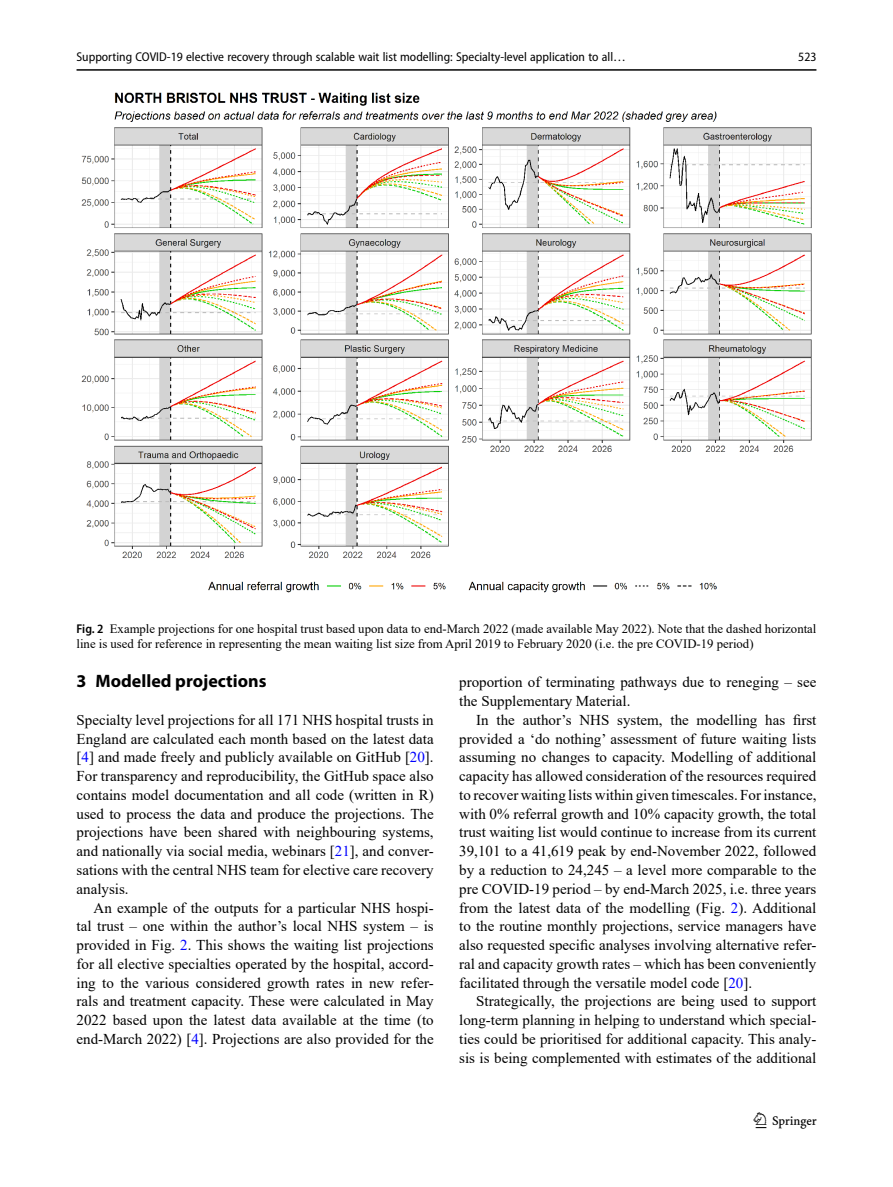
<style>
.page{position:relative;width:893px;height:1187px;background:#fff}
.page>*{position:absolute;margin:0;border:0;box-sizing:border-box;transform-origin:0 0}
.t1{font:22.5px "Springnew";color:#000}
.Head_1{font:700 18px "Myriad Pro";color:#000}
.Body_Text_Indent{font:15px/18.8px "Times New Roman";color:#000;text-align:justify}
.Body_Text{font:15px/18.8px "Times New Roman";color:#000;text-align:justify}
.Figure_Caption{font:12.75px/15px "Times New Roman";color:#000}
.t2{font:semi-condensed 12.75px "Myriad Pro";color:#000}
.s1{font-family:"Myriad Pro";font-weight:600;font-stretch:semi-condensed}
.s2{color:#00f}
</style>
<div class="page">
<hr style="left:77px;top:69px;width:739px;height:2px;background:#000">
<img style="left:81px;top:92px;width:731px;height:501px">
<p class="t2" style="left:77px;top:49px;width:551px">Supporting COVID-19 elective recovery through scalable wait list modelling: Specialty-level application to all…</p>
<p class="t2" style="left:798px;top:49px;width:20px">523</p>
<p class="Figure_Caption" style="left:77px;top:620px;width:741px"><span class="s1">Fig. 2</span> Example projections for one hospital trust based upon data to end-March 2022 (made available May 2022). Note that the dashed horizontal line is used for reference in representing the mean waiting list size from April 2019 to February 2020 (i.e. the pre COVID-19 period)</p>
<p class="Head_1" style="left:77px;top:669px;width:191px">3 Modelled projections</p>
<p class="Body_Text" style="left:77px;top:710px;width:359px">Specialty level projections for all 171 NHS hospital trusts in England are calculated each month based on the latest data [<span class="s2">4</span>] and made freely and publicly available on GitHub [<span class="s2">20</span>].<br>For transparency and reproducibility, the GitHub space also contains model documentation and all code (written in R) used to process the data and produce the projections. The projections have been shared with neighbouring systems, and nationally via social media, webinars [<span class="s2">21</span>], and conver&shy;sations with the central NHS team for elective care recovery analysis.</p>
<p class="Body_Text_Indent" style="left:77px;top:897px;width:359px;text-indent:17px">An example of the outputs for a particular NHS hospi&shy;tal trust – one within the author’s local NHS system – is provided in Fig. <span class="s2">2</span>. This shows the waiting list projections for all elective specialties operated by the hospital, accord&shy;ing to the various considered growth rates in new refer&shy;rals and treatment capacity. These were calculated in May 2022 based upon the latest data available at the time (to end-March 2022) [<span class="s2">4</span>]. Projections are also provided for the</p>
<p class="Body_Text_Indent" style="left:459px;top:672px;width:359px">proportion of terminating pathways due to reneging – see the Supplementary Material.</p>
<p class="Body_Text_Indent" style="left:459px;top:710px;width:359px;text-indent:17px">In the author’s NHS system, the modelling has first provided a ‘do nothing’ assessment of future waiting lists assuming no changes to capacity. Modelling of additional capacity has allowed consideration of the resources required to recover waiting lists within given timescales. For instance, with 0% referral growth and 10% capacity growth, the total trust waiting list would continue to increase from its current 39,101 to a 41,619 peak by end-November 2022, followed by a reduction to 24,245 – a level more comparable to the pre COVID-19 period – by end-March 2025, i.e. three years from the latest data of the modelling (Fig. <span class="s2">2</span>). Additional to the routine monthly projections, service managers have also requested specific analyses involving alternative refer&shy;ral and capacity growth rates – which has been conveniently facilitated through the versatile model code [<span class="s2">20</span>].</p>
<p class="Body_Text_Indent" style="left:459px;top:991px;width:359px;text-indent:17px">Strategically, the projections are being used to support long-term planning in helping to understand which special&shy;ties could be prioritised for additional capacity. This analy&shy;sis is being complemented with estimates of the additional</p>
<h1 class="t1" style="left:756px;top:1107px;width:63px">1 3</h1>
</div>
